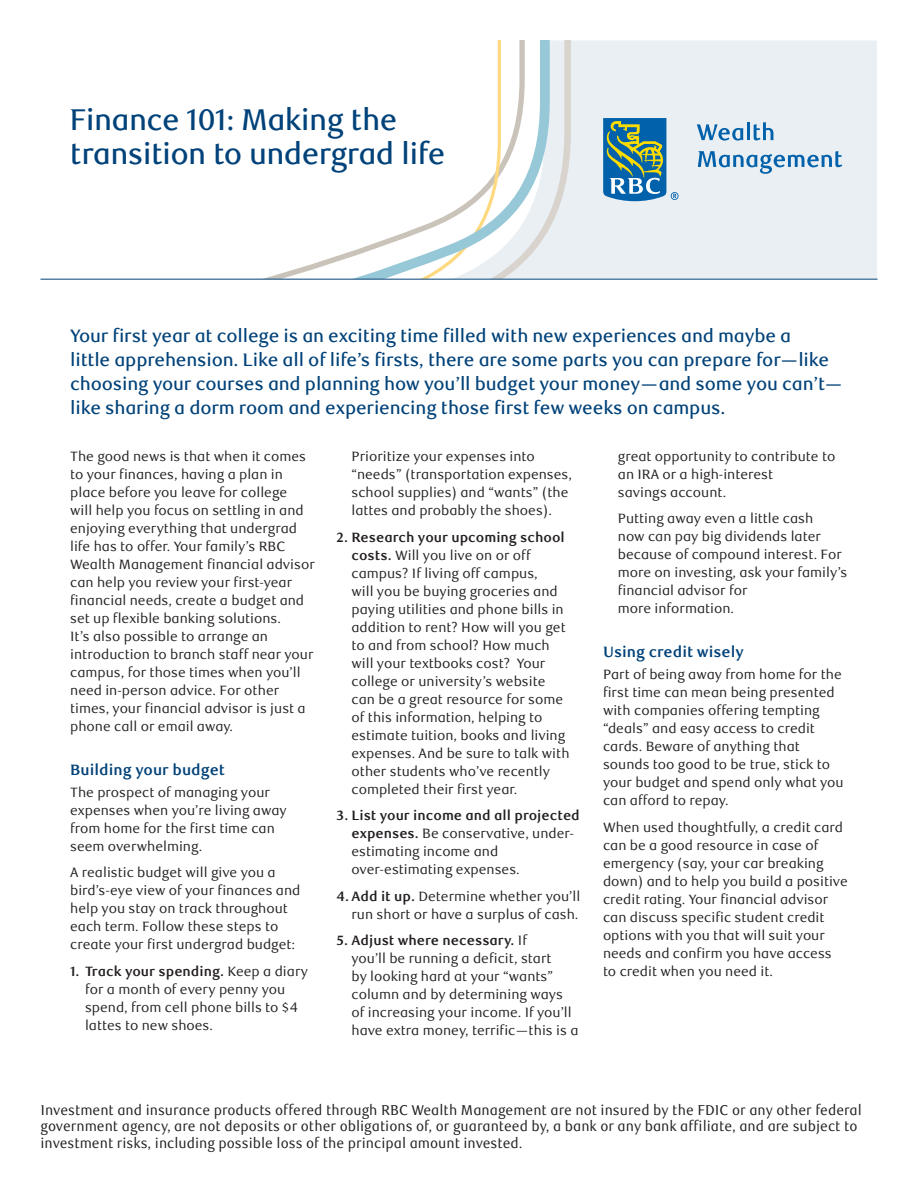
<style>
.page{position:relative;width:918px;height:1188px;background:#fff}
.page>*{position:absolute;margin:0;border:0;box-sizing:border-box;transform-origin:0 0}
.t1{font:500 30px/34.5px "RBC Display";color:#004279}
.t2{font:500 18px/24px "RBC Text";letter-spacing:-.01em;color:#004279}
.t3{font:700 15px "RBC Text";color:#004279}
.t4{font:14.25px/16.5px "RBC Text Cond";color:#231f20}
.t5{font:13.5px/18px "RBC Text";color:#231f20}
.s1{font-weight:700}
</style>
<div class="page">
<div style="left:571px;top:41px;width:306px;height:238px;background:#e9eff3"></div>
<svg style="left:550px;top:40px;width:21px;height:239px;background:#e4e8e9"></svg>
<svg style="left:40px;top:40px;width:510px;height:239px"></svg>
<svg style="left:603px;top:118px;width:76px;height:83px;background:#5f96a2"></svg>
<svg style="left:697px;top:124px;width:46px;height:17px"></svg>
<hr style="left:747px;top:122px;width:3px;height:18px;background:#0161aa">
<svg style="left:754px;top:122px;width:19px;height:18px"></svg>
<svg style="left:698px;top:151px;width:144px;height:23px;background:#a8c7de"></svg>
<hr style="left:40px;top:279px;width:838px;height:1px;background:#004279">
<h1 class="t1" style="left:70px;top:103px;width:376px">Finance 101: Making the transition to undergrad life</h1>
<p class="t2" style="left:70px;top:325px;width:774px">Your first year at college is an exciting time filled with new experiences and maybe a<br>little apprehension. Like all of life’s firsts, there are some parts you can prepare for—like choosing your courses and planning how you’ll budget your money—and some you can’t— like sharing a dorm room and experiencing those first few weeks on campus.</p>
<p class="t5" style="left:70px;top:448px;width:246px">The good news is that when it comes to your finances, having a plan in place before you leave for college<br>will help you focus on settling in and enjoying everything that undergrad life has to offer. Your family’s RBC Wealth Management financial advisor can help you review your first-year financial needs, create a budget and set up flexible banking solutions.<br>It’s also possible to arrange an introduction to branch staff near your campus, for those times when you’ll need in-person advice. For other times, your financial advisor is just a phone call or email away.</p>
<p class="t3" style="left:70px;top:761px;width:156px">Building your budget</p>
<p class="t5" style="left:70px;top:784px;width:218px">The prospect of managing your expenses when you’re living away from home for the first time can seem overwhelming.</p>
<p class="t5" style="left:70px;top:864px;width:232px">A realistic budget will give you a bird’s-eye view of your finances and help you stay on track throughout each term. Follow these steps to create your first undergrad budget:</p>
<p class="t5" style="left:85px;top:963px;width:224px;text-indent:-15px"><span class="s1">1. Track your spending.</span> Keep a diary for a month of every penny you spend, from cell phone bills to $4 lattes to new shoes.</p>
<p class="t5" style="left:351px;top:448px;width:222px">Prioritize your expenses into “needs” (transportation expenses, school supplies) and “wants” (the lattes and probably the shoes).</p>
<p class="t5" style="left:351px;top:528px;width:220px;text-indent:-15px"><span class="s1">2. Research your upcoming school costs.</span> Will you live on or off campus? If living off campus,<br>will you be buying groceries and paying utilities and phone bills in addition to rent? How will you get to and from school? How much will your textbooks cost? Your college or university’s website can be a great resource for some of this information, helping to estimate tuition, books and living expenses. And be sure to talk with other students who’ve recently completed their first year.</p>
<p class="t5" style="left:351px;top:807px;width:230px;text-indent:-15px"><span class="s1">3. List your income and all projected expenses.</span> Be conservative, under&shy;estimating income and over-estimating expenses.</p>
<p class="t5" style="left:337px;top:887px;width:245px;text-align:right"><span class="s1">4. Add it up.</span> Determine whether you’ll run short or have a surplus of cash.</p>
<p class="t5" style="left:351px;top:932px;width:229px;text-indent:-15px"><span class="s1">5. Adjust where necessary.</span> If<br>you’ll be running a deficit, start<br>by looking hard at your “wants” column and by determining ways of increasing your income. If you’ll have extra money, terrific—this is a</p>
<p class="t5" style="left:618px;top:448px;width:219px">great opportunity to contribute to an IRA or a high-interest<br>savings account.</p>
<p class="t5" style="left:618px;top:510px;width:231px">Putting away even a little cash<br>now can pay big dividends later because of compound interest. For more on investing, ask your family’s financial advisor for<br>more information.</p>
<p class="t3" style="left:603px;top:643px;width:142px">Using credit wisely</p>
<p class="t5" style="left:603px;top:666px;width:242px">Part of being away from home for the first time can mean being presented with companies offering tempting “deals” and easy access to credit cards. Beware of anything that sounds too good to be true, stick to your budget and spend only what you can afford to repay.</p>
<p class="t5" style="left:603px;top:819px;width:246px">When used thoughtfully, a credit card can be a good resource in case of emergency (say, your car breaking down) and to help you build a positive credit rating. Your financial advisor can discuss specific student credit options with you that will suit your needs and confirm you have access to credit when you need it.</p>
<p class="t4" style="left:40px;top:1102px;width:823px">Investment and insurance products offered through RBC Wealth Management are not insured by the FDIC or any other federal government agency, are not deposits or other obligations of, or guaranteed by, a bank or any bank affiliate, and are subject to investment risks, including possible loss of the principal amount invested.</p>
</div>
